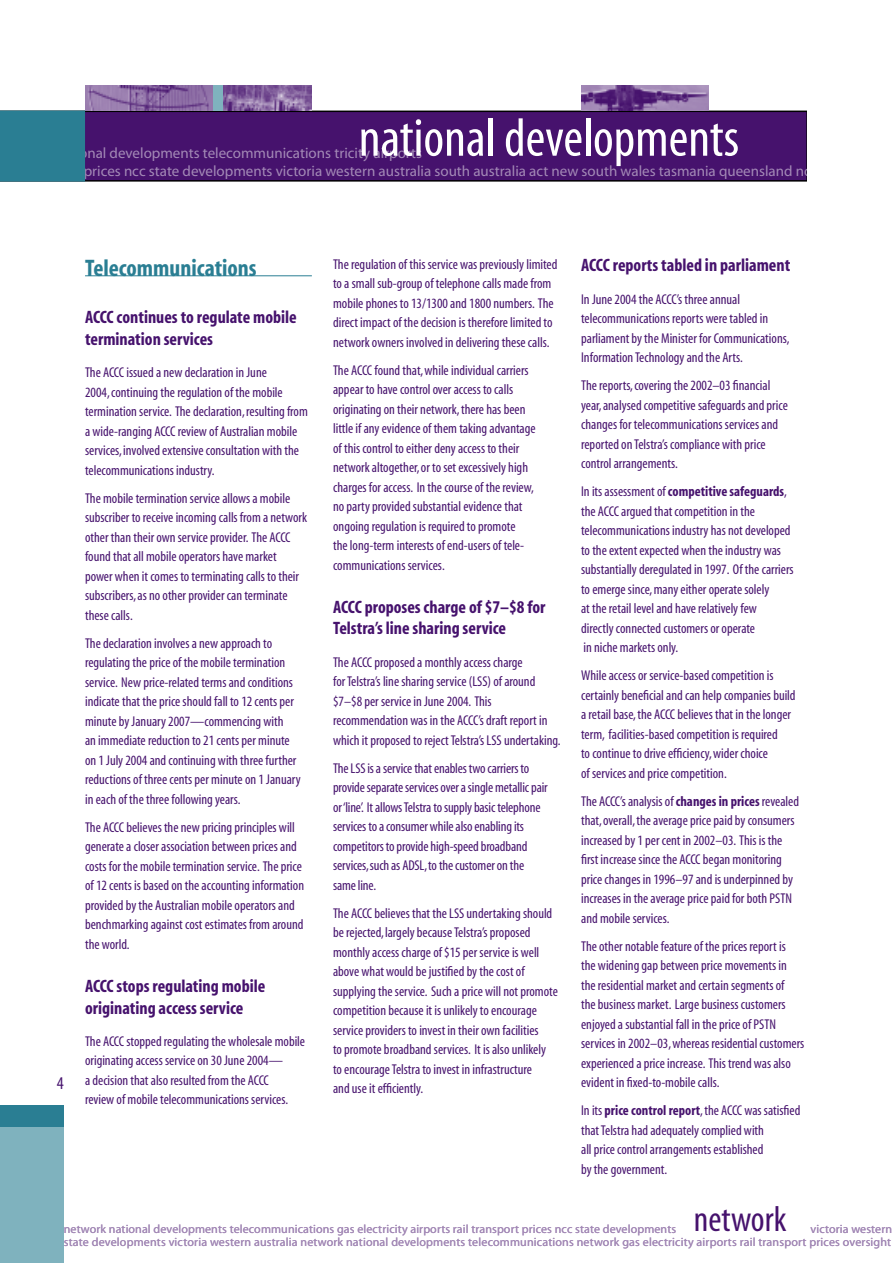
<style>
.page{position:relative;width:893px;height:1263px;background:#fff}
.page>*{position:absolute;margin:0;border:0;box-sizing:border-box;transform-origin:0 0}
.t1{font:condensed 54px "Myriad";color:#fff}
.t2{font:condensed 36px "Myriad";color:#46126d}
.Head_2{font:700 condensed 24px "Myriad";color:#2a7e93}
.Head_3{font:700 condensed 18px/21.8px "Myriad";color:#46126d}
.t3{font:condensed 18px "Myriad";color:#46126d}
.t4{font:15px/18px "Myriad";color:#a389b6}
.Body_text{font:condensed 14.25px/19.5px "Myriad";color:#46126d}
.t5{font:12px/13.5px "Myriad";letter-spacing:.01em;color:#a389b6;text-align:right}
.s1{font-weight:700}
</style>
<div class="page">
<div style="left:0;top:1106px;width:64px;height:21px;background:#2a7e93"></div>
<div style="left:0;top:1127px;width:64px;height:136px;background:#7fb2be"></div>
<div style="left:1px;top:111px;width:806px;height:70px;background:#46126d"></div>
<div style="left:0;top:111px;width:808px;height:71px;border:2px solid #000"></div>
<div style="left:205px;top:85px;width:32px;height:26px;background:#7fb2be"></div>
<img style="left:85px;top:85px;width:128px;height:26px">
<img style="left:223px;top:85px;width:89px;height:26px">
<img style="left:581px;top:85px;width:128px;height:26px">
<div style="left:1px;top:111px;width:83px;height:70px;background:#2a7e93"></div>
<div style="left:0;top:111px;width:85px;height:71px;border:2px solid #2a7e93"></div>
<hr style="left:85px;top:276px;width:227px;height:1px;background:#2a7e93">
<p class="t1" style="left:359px;top:111px;width:382px">national developments</p>
<p class="t4" style="left:0;top:145px;width:861px">network national developments telecommunications tricity airports<br>rail transport prices ncc state developments victoria western australia south australia act new south wales tasmania queensland northern t</p>
<p class="t3" style="left:57px;top:1074px;width:8px">4</p>
<p class="Head_2" style="left:85px;top:256px;width:173px">Telecommunications</p>
<p class="Head_3" style="left:85px;top:307px;width:213px">ACCC continues to regulate mobile termination services</p>
<p class="Body_text" style="left:85px;top:363px;width:224px">The ACCC issued a new declaration in June<br>2004, continuing the regulation of the mobile termination service. The declaration, resulting from a wide-ranging ACCC review of Australian mobile services, involved extensive consultation with the telecommunications industry.</p>
<p class="Body_text" style="left:85px;top:489px;width:224px">The mobile termination service allows a mobile subscriber to receive incoming calls from a network other than their own service provider. The ACCC found that all mobile operators have market power when it comes to terminating calls to their subscribers, as no other provider can terminate these calls.</p>
<p class="Body_text" style="left:85px;top:634px;width:217px">The declaration involves a new approach to regulating the price of the mobile termination service. New price-related terms and conditions indicate that the price should fall to 12 cents per minute by January 2007—commencing with<br>an immediate reduction to 21 cents per minute on 1 July 2004 and continuing with three further reductions of three cents per minute on 1 January in each of the three following years.</p>
<p class="Body_text" style="left:85px;top:818px;width:221px">The ACCC believes the new pricing principles will generate a closer association between prices and costs for the mobile termination service. The price of 12 cents is based on the accounting information provided by the Australian mobile operators and benchmarking against cost estimates from around the world.</p>
<p class="Head_3" style="left:85px;top:976px;width:182px">ACCC stops regulating mobile originating access service</p>
<p class="Body_text" style="left:85px;top:1032px;width:222px">The ACCC stopped regulating the wholesale mobile originating access service on 30 June 2004—<br>a decision that also resulted from the ACCC<br>review of mobile telecommunications services.</p>
<p class="Body_text" style="left:333px;top:255px;width:226px">The regulation of this service was previously limited to a small sub-group of telephone calls made from mobile phones to 13/1300 and 1800 numbers. The direct impact of the decision is therefore limited to network owners involved in delivering these calls.</p>
<p class="Body_text" style="left:333px;top:361px;width:204px">The ACCC found that, while individual carriers appear to have control over access to calls originating on their network, there has been little if any evidence of them taking advantage of this control to either deny access to their network altogether, or to set excessively high charges for access. In the course of the review, no party provided substantial evidence that ongoing regulation is required to promote<br>the long-term interests of end-users of tele&shy;communications services.</p>
<p class="Head_3" style="left:333px;top:597px;width:214px">ACCC proposes charge of $7–$8 for<br>Telstra’s line sharing service</p>
<p class="Body_text" style="left:333px;top:653px;width:229px">The ACCC proposed a monthly access charge<br>for Telstra’s line sharing service (LSS) of around $7–$8 per service in June 2004. This recommendation was in the ACCC’s draft report in which it proposed to reject Telstra’s LSS undertaking.</p>
<p class="Body_text" style="left:333px;top:759px;width:216px">The LSS is a service that enables two carriers to provide separate services over a single metallic pair or ‘line’. It allows Telstra to supply basic telephone services to a consumer while also enabling its competitors to provide high-speed broadband services, such as ADSL, to the customer on the same line.</p>
<p class="Body_text" style="left:333px;top:904px;width:226px">The ACCC believes that the LSS undertaking should be rejected, largely because Telstra’s proposed monthly access charge of $15 per service is well above what would be justified by the cost of supplying the service. Such a price will not promote competition because it is unlikely to encourage service providers to invest in their own facilities<br>to promote broadband services. It is also unlikely to encourage Telstra to invest in infrastructure<br>and use it efficiently.</p>
<p class="Head_3" style="left:581px;top:255px;width:211px">ACCC reports tabled in parliament</p>
<p class="Body_text" style="left:581px;top:290px;width:210px">In June 2004 the ACCC’s three annual telecommunications reports were tabled in parliament by the Minister for Communications, Information Technology and the Arts.</p>
<p class="Body_text" style="left:581px;top:376px;width:208px">The reports, covering the 2002–03 financial year, analysed competitive safeguards and price changes for telecommunications services and reported on Telstra’s compliance with price control arrangements.</p>
<p class="Body_text" style="left:581px;top:482px;width:214px">In its assessment of <span class="s1">competitive safeguards</span>, the ACCC argued that competition in the telecommunications industry has not developed to the extent expected when the industry was substantially deregulated in 1997. Of the carriers to emerge since, many either operate solely<br>at the retail level and have relatively few<br>directly connected customers or operate<br>in niche markets only.</p>
<p class="Body_text" style="left:581px;top:666px;width:216px">While access or service-based competition is certainly beneficial and can help companies build a retail base, the ACCC believes that in the longer term, facilities-based competition is required<br>to continue to drive efficiency, wider choice<br>of services and price competition.</p>
<p class="Body_text" style="left:581px;top:792px;width:219px">The ACCC’s analysis of <span class="s1">changes in prices</span> revealed that, overall, the average price paid by consumers increased by 1 per cent in 2002–03. This is the first increase since the ACCC began monitoring price changes in 1996–97 and is underpinned by increases in the average price paid for both PSTN and mobile services.</p>
<p class="Body_text" style="left:581px;top:937px;width:225px">The other notable feature of the prices report is<br>the widening gap between price movements in the residential market and certain segments of<br>the business market. Large business customers enjoyed a substantial fall in the price of PSTN services in 2002–03, whereas residential customers experienced a price increase. This trend was also evident in fixed-to-mobile calls.</p>
<p class="Body_text" style="left:581px;top:1101px;width:221px">In its <span class="s1">price control report</span>, the ACCC was satisfied that Telstra had adequately complied with<br>all price control arrangements established<br>by the government.</p>
<p class="t2" style="left:694px;top:1202px;width:94px">network</p>
<p class="t5" style="left:64px;top:1222px;width:614px">network national developments telecommunications gas electricity airports rail transport prices ncc state developments</p>
<p class="t5" style="left:64px;top:1222px;width:830px">victoria western<br>state developments victoria western australia network national developments telecommunications network gas electricity airports rail transport prices oversight</p>
</div>
